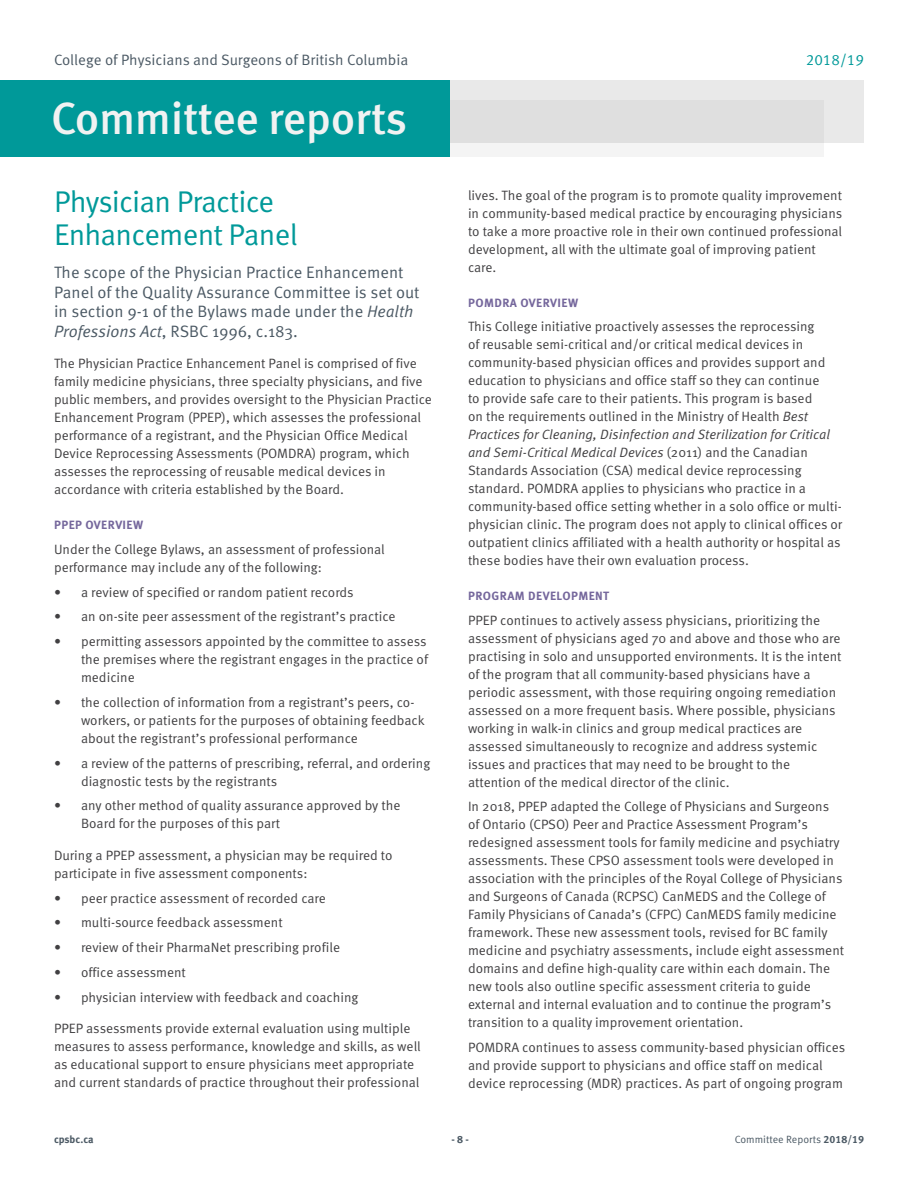
<style>
.page{position:relative;width:918px;height:1188px;background:#fff}
.page>*{position:absolute;margin:0;border:0;box-sizing:border-box;transform-origin:0 0}
.t1{font:500 45px "Meta OT";letter-spacing:-.01em;color:#f1f2f2}
.Committee_Heading{font:30px/33px "Meta OT Norm";letter-spacing:-.025em;color:#099}
.Committee_Descriptio{font:16.5px/19.5px "Meta OT Norm";color:#4b5964}
.t2{font:15px "Meta OT Norm";color:#4b5964}
.t3{font:15px "Meta OT Norm";color:#099}
.t4{font:13.5px/18px "Meta OT Norm";color:#414042}
.Committee_Subheading{font:700 12px "Meta OT";letter-spacing:.035em;color:#75679c}
.t5{font:10.5px "Meta OT Norm";color:#4b5964}
.t6{font:700 10.5px "Meta OT";letter-spacing:-.01em;color:#4b5964}
.s1{font-family:"Meta OT Norm Ita"}
.s2{font-family:"Meta OT";font-weight:700}
</style>
<div class="page">
<div style="left:450px;top:80px;width:414px;height:63px;background:#e9e9e9"></div>
<div style="left:450px;top:100px;width:373px;height:57px;background:linear-gradient(to bottom,#d8d8d8,#efefef)"></div>
<div style="left:0;top:80px;width:450px;height:77px;background:#099"></div>
<p class="t2" style="left:54px;top:51px;width:356px">College of Physicians and Surgeons of British Columbia</p>
<p class="t3" style="left:806px;top:51px;width:60px">2018/19</p>
<h1 class="t1" style="left:51px;top:90px;width:358px">Committee reports</h1>
<p class="Committee_Heading" style="left:54px;top:186px;width:245px">Physician Practice<br>Enhancement Panel</p>
<p class="Committee_Descriptio" style="left:54px;top:263px;width:367px">The scope of the Physician Practice Enhancement Panel of the Quality Assurance Committee is set out in section 9-1 of the Bylaws made under the <span class="s1">Health Professions Act</span>, RSBC 1996, c.183.</p>
<p class="t4" style="left:54px;top:355px;width:379px">The Physician Practice Enhancement Panel is comprised of five family medicine physicians, three specialty physicians, and five public members, and provides oversight to the Physician Practice Enhancement Program (PPEP), which assesses the professional performance of a registrant, and the Physician Office Medical Device Reprocessing Assessments (POMDRA) program, which assesses the reprocessing of reusable medical devices in accordance with criteria established by the Board.</p>
<p class="Committee_Subheading" style="left:54px;top:517px;width:91px">PPEP OVERVIEW</p>
<p class="t4" style="left:54px;top:540px;width:332px">Under the College Bylaws, an assessment of professional performance may include any of the following:</p>
<p class="t4" style="left:54px;top:583px;width:301px">• a review of specified or random patient records</p>
<p class="t4" style="left:54px;top:608px;width:343px">• an on-site peer assessment of the registrant’s practice</p>
<p class="t4" style="left:81px;top:633px;width:349px;text-align:justify;text-indent:-27px">• permitting assessors appointed by the committee to assess the premises where the registrant engages in the practice of medicine</p>
<p class="t4" style="left:81px;top:693px;width:345px;text-indent:-27px">• the collection of information from a registrant’s peers, co&shy;workers, or patients for the purposes of obtaining feedback about the registrant’s professional performance</p>
<p class="t4" style="left:81px;top:754px;width:351px;text-indent:-27px">• a review of the patterns of prescribing, referral, and ordering diagnostic tests by the registrants</p>
<p class="t4" style="left:81px;top:797px;width:321px;text-indent:-27px">• any other method of quality assurance approved by the<br>Board for the purposes of this part</p>
<p class="t4" style="left:54px;top:846px;width:340px">During a PPEP assessment, a physician may be required to participate in five assessment components:</p>
<p class="t4" style="left:54px;top:889px;width:273px">• peer practice assessment of recorded care</p>
<p class="t4" style="left:54px;top:914px;width:230px">• multi-source feedback assessment</p>
<p class="t4" style="left:54px;top:939px;width:288px">• review of their PharmaNet prescribing profile</p>
<p class="t4" style="left:54px;top:963px;width:133px">• office assessment</p>
<p class="t4" style="left:54px;top:988px;width:306px">• physician interview with feedback and coaching</p>
<p class="t4" style="left:54px;top:1020px;width:368px">PPEP assessments provide external evaluation using multiple measures to assess performance, knowledge and skills, as well as educational support to ensure physicians meet appropriate and current standards of practice throughout their professional</p>
<p class="t4" style="left:468px;top:186px;width:376px">lives. The goal of the program is to promote quality improvement in community-based medical practice by encouraging physicians to take a more proactive role in their own continued professional development, all with the ultimate goal of improving patient care.</p>
<p class="Committee_Subheading" style="left:468px;top:295px;width:112px">POMDRA OVERVIEW</p>
<p class="t4" style="left:468px;top:318px;width:376px">This College initiative proactively assesses the reprocessing<br>of reusable semi-critical and/or critical medical devices in community-based physician offices and provides support and education to physicians and office staff so they can continue<br>to provide safe care to their patients. This program is based<br>on the requirements outlined in the Ministry of Health <span class="s1">Best Practices for Cleaning, Disinfection and Sterilization for Critical and Semi-Critical Medical Devices</span> (2011) and the Canadian Standards Association (CSA) medical device reprocessing standard. POMDRA applies to physicians who practice in a community-based office setting whether in a solo office or multi&shy;physician clinic. The program does not apply to clinical offices or outpatient clinics affiliated with a health authority or hospital as these bodies have their own evaluation process.</p>
<p class="Committee_Subheading" style="left:468px;top:588px;width:143px">PROGRAM DEVELOPMENT</p>
<p class="t4" style="left:468px;top:611px;width:375px">PPEP continues to actively assess physicians, prioritizing the assessment of physicians aged 70 and above and those who are practising in solo and unsupported environments. It is the intent of the program that all community-based physicians have a periodic assessment, with those requiring ongoing remediation assessed on a more frequent basis. Where possible, physicians working in walk-in clinics and group medical practices are assessed simultaneously to recognize and address systemic issues and practices that may need to be brought to the attention of the medical director of the clinic.</p>
<p class="t4" style="left:468px;top:798px;width:378px">In 2018, PPEP adapted the College of Physicians and Surgeons<br>of Ontario (CPSO) Peer and Practice Assessment Program’s redesigned assessment tools for family medicine and psychiatry assessments. These CPSO assessment tools were developed in association with the principles of the Royal College of Physicians and Surgeons of Canada (RCPSC) CanMEDS and the College of Family Physicians of Canada’s (CFPC) CanMEDS family medicine framework. These new assessment tools, revised for BC family medicine and psychiatry assessments, include eight assessment domains and define high-quality care within each domain. The new tools also outline specific assessment criteria to guide external and internal evaluation and to continue the program’s transition to a quality improvement orientation.</p>
<p class="t4" style="left:468px;top:1039px;width:379px">POMDRA continues to assess community-based physician offices and provide support to physicians and office staff on medical device reprocessing (MDR) practices. As part of ongoing program</p>
<p class="t6" style="left:54px;top:1133px;width:41px">cpsbc.ca</p>
<p class="t6" style="left:451px;top:1133px;width:19px">- 8 -</p>
<p class="t5" style="left:735px;top:1133px;width:131px">Committee Reports <span class="s2">2018/19</span></p>
</div>
